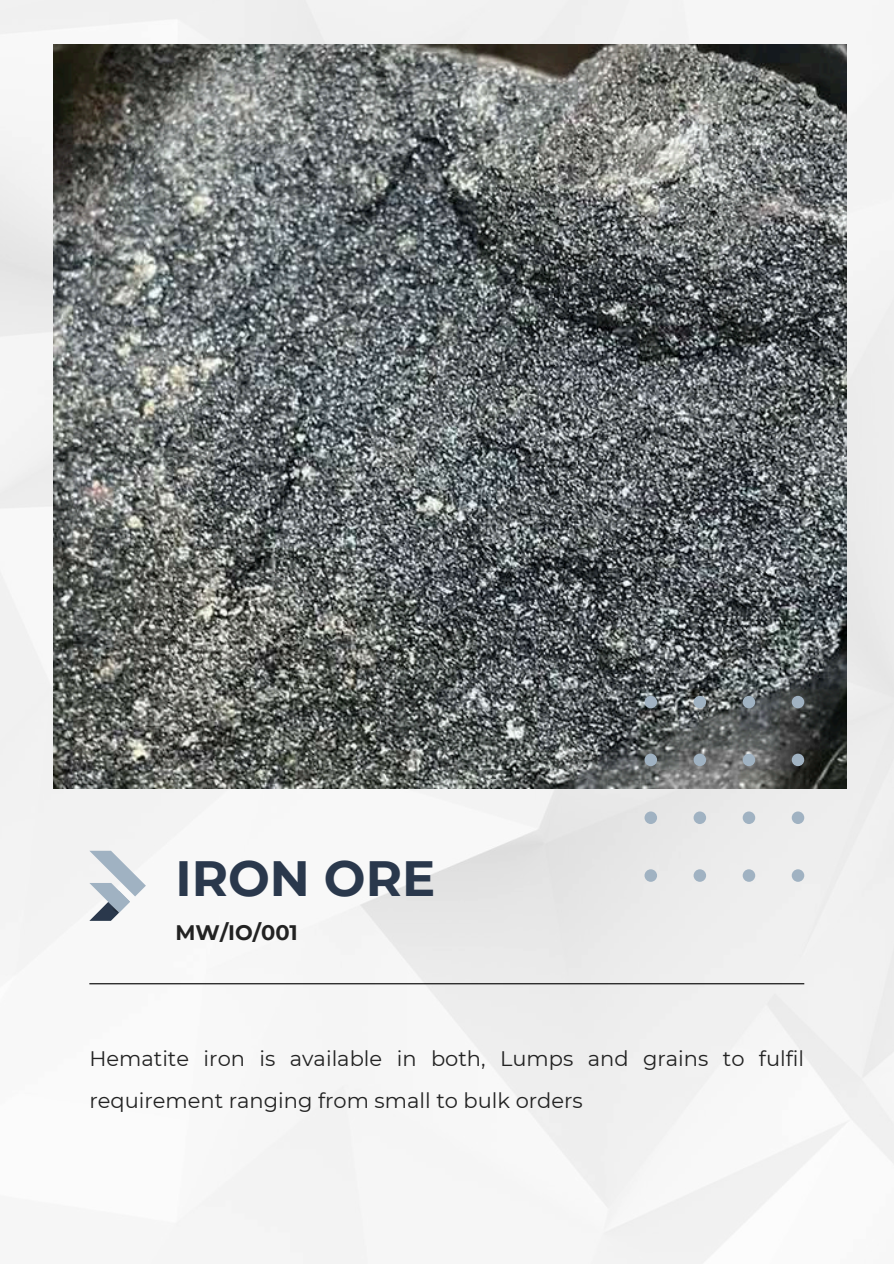
<style>
.page{position:relative;width:894px;height:1264px;background:#fff}
.page>*{position:absolute;margin:0;border:0;box-sizing:border-box;transform-origin:0 0}
.t1{font:700 49.5px "Montserrat";color:#2a384c}
.t2{font:21px/41.7px "Montserrat";color:#222}
.t3{font:700 21px "Montserrat";color:#222}
</style>
<div class="page">
<img style="left:0;top:0;width:893px;height:1263px">
<svg style="left:90px;top:850px;width:56px;height:70px"></svg>
<hr style="left:89px;top:983px;width:715px;height:1px;background:#000">
<img style="left:54px;top:44px;width:792px;height:744px">
<svg style="left:644px;top:695px;width:160px;height:186px;background:#a5a7a8"></svg>
<h1 class="t1" style="left:175px;top:848px;width:261px">IRON ORE</h1>
<p class="t3" style="left:175px;top:919px;width:124px">MW/IO/001</p>
<p class="t2" style="left:89px;top:1037px;width:716px">Hematite iron is available in both, Lumps and grains to fulfil requirement ranging from small to bulk orders</p>
</div>
